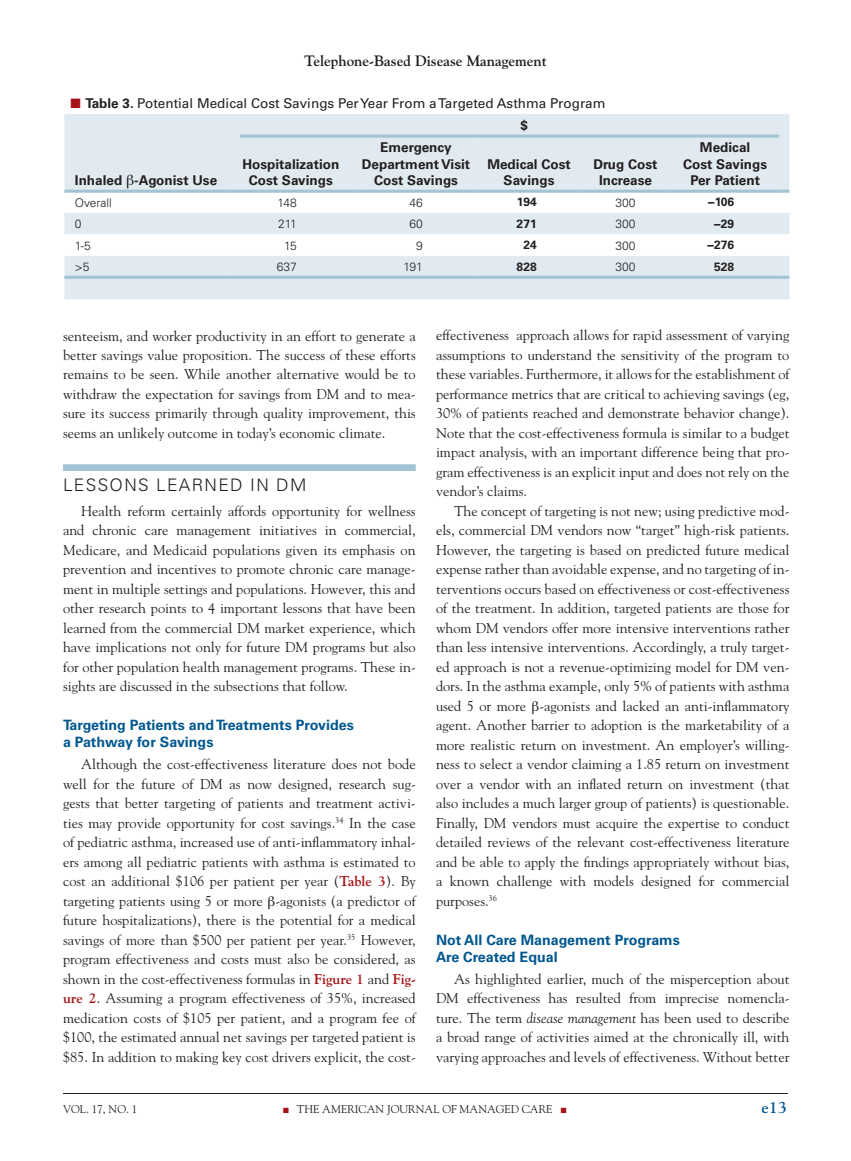
<style>
.page{position:relative;width:851px;height:1161px;background:#fff}
.page>*{position:absolute;margin:0;border:0;box-sizing:border-box;transform-origin:0 0}
.t1{font:300 17.25px "Univers";letter-spacing:.075em;color:#231f20}
.t2{font:700 16.5px "Goudy";color:#00578f}
.t3{font:700 15px "Goudy";color:#231f20}
.t4{font:14.25px/19.5px "Goudy";color:#231f20;text-align:justify}
.t5{font:700 14.25px/16.5px "Univers";color:#00578f}
.t6{font:700 13.5px/16.5px "Univers";color:#231f20;text-align:center}
.t7{font:13.5px/22.2px "Univers";color:#231f20}
.t8{font:300 12px "Univers";color:#231f20}
.t9{font:700 12px "Univers";color:#231f20}
.t10{font:11.25px "Goudy";color:#231f20}
.s1{color:#a61216}
.s2{font-weight:700}
.s3{font-weight:700;color:#a61216}
.s4{font-style:italic}
</style>
<div class="page">
<hr style="left:63px;top:1093px;width:725px;height:1px;background:#231f20">
<div style="left:63px;top:464px;width:353px;height:7px;background:#a1c3d3"></div>
<div style="left:64px;top:114px;width:725px;height:185px;background:#e0eaf0"></div>
<svg style="left:64px;top:193px;width:725px;height:63px"></svg>
<hr style="left:228px;top:135px;width:126px;height:3px;background:#a1c3d3">
<hr style="left:354px;top:135px;width:124px;height:3px;background:#a1c3d3">
<hr style="left:478px;top:135px;width:102px;height:3px;background:#a1c3d3">
<hr style="left:580px;top:135px;width:91px;height:3px;background:#a1c3d3">
<hr style="left:671px;top:135px;width:108px;height:3px;background:#a1c3d3">
<hr style="left:64px;top:190px;width:164px;height:3px;background:#a1c3d3">
<hr style="left:228px;top:190px;width:126px;height:3px;background:#a1c3d3">
<hr style="left:354px;top:190px;width:124px;height:3px;background:#a1c3d3">
<hr style="left:478px;top:190px;width:102px;height:3px;background:#a1c3d3">
<hr style="left:580px;top:190px;width:91px;height:3px;background:#a1c3d3">
<hr style="left:671px;top:190px;width:108px;height:3px;background:#a1c3d3">
<svg style="left:779px;top:190px;width:10px;height:3px"></svg>
<hr style="left:64px;top:276px;width:164px;height:3px;background:#a1c3d3">
<hr style="left:228px;top:276px;width:126px;height:3px;background:#a1c3d3">
<hr style="left:354px;top:276px;width:124px;height:3px;background:#a1c3d3">
<hr style="left:478px;top:276px;width:102px;height:3px;background:#a1c3d3">
<hr style="left:580px;top:276px;width:91px;height:3px;background:#a1c3d3">
<hr style="left:671px;top:276px;width:108px;height:3px;background:#a1c3d3">
<svg style="left:779px;top:276px;width:10px;height:3px"></svg>
<div style="left:206px;top:127px;width:34px;height:18px;background:#e0eaf0"></div>
<svg style="left:127px;top:175px;width:7px;height:13px"></svg>
<p class="t3" style="left:304px;top:51px;width:244px">Telephone-Based Disease Management</p>
<p class="t7" style="left:520px;top:92px;width:86px;text-indent:-450px"><span class="s1">■</span> <span class="s2">Table 3.</span> Potential Medical Cost Savings Per Year From a Targeted Asthma Program <span class="s2">$</span></p>
<p class="t6" style="left:75px;top:172px;width:144px">Inhaled -Agonist Use</p>
<p class="t6" style="left:242px;top:156px;width:98px">Hospitalization<br>Cost Savings</p>
<p class="t6" style="left:362px;top:139px;width:110px">Emergency<br>Department Visit<br>Cost Savings</p>
<p class="t6" style="left:487px;top:156px;width:85px">Medical Cost<br>Savings</p>
<p class="t6" style="left:593px;top:156px;width:66px">Drug Cost<br>Increase</p>
<p class="t6" style="left:683px;top:139px;width:85px">Medical<br>Cost Savings<br>Per Patient</p>
<p class="t8" style="left:75px;top:195px;width:38px">OVERALL</p>
<p class="t8" style="left:277px;top:195px;width:21px">148</p>
<p class="t8" style="left:409px;top:195px;width:15px">46</p>
<p class="t9" style="left:517px;top:195px;width:21px">194</p>
<p class="t8" style="left:615px;top:195px;width:22px">300</p>
<p class="t9" style="left:707px;top:195px;width:28px">−106</p>
<p class="t8" style="left:75px;top:217px;width:8px">0</p>
<p class="t8" style="left:278px;top:217px;width:20px">211</p>
<p class="t8" style="left:409px;top:217px;width:15px">60</p>
<p class="t9" style="left:516px;top:216px;width:22px">271</p>
<p class="t8" style="left:615px;top:217px;width:22px">300</p>
<p class="t9" style="left:713px;top:216px;width:22px">−29</p>
<p class="t8" style="left:75px;top:238px;width:17px">1-5</p>
<p class="t8" style="left:284px;top:238px;width:14px">15</p>
<p class="t8" style="left:416px;top:238px;width:8px">9</p>
<p class="t9" style="left:523px;top:238px;width:15px">24</p>
<p class="t8" style="left:615px;top:238px;width:22px">300</p>
<p class="t9" style="left:707px;top:238px;width:28px">−276</p>
<p class="t8" style="left:75px;top:260px;width:16px">&gt;5</p>
<p class="t8" style="left:277px;top:260px;width:22px">637</p>
<p class="t8" style="left:403px;top:260px;width:21px">191</p>
<p class="t9" style="left:516px;top:260px;width:22px">828</p>
<p class="t8" style="left:615px;top:260px;width:22px">300</p>
<p class="t9" style="left:714px;top:260px;width:22px">528</p>
<p class="t4" style="left:63px;top:326px;width:354px">senteeism, and worker productivity in an effort to generate a better savings value proposition. The success of these efforts remains to be seen. While another alternative would be to withdraw the expectation for savings from DM and to mea&shy;sure its success primarily through quality improvement, this seems an unlikely outcome in today’s economic climate.</p>
<p class="t1" style="left:63px;top:474px;width:245px">LESSONS LEARNED IN DM</p>
<p class="t4" style="left:63px;top:501px;width:354px;text-indent:18px">Health reform certainly affords opportunity for wellness and chronic care management initiatives in commercial, Medicare, and Medicaid populations given its emphasis on prevention and incentives to promote chronic care manage&shy;ment in multiple settings and populations. However, this and other research points to 4 important lessons that have been learned from the commercial DM market experience, which have implications not only for future DM programs but also for other population health management programs. These in&shy;sights are discussed in the subsections that follow.</p>
<p class="t5" style="left:63px;top:717px;width:292px">Targeting Patients and Treatments Provides a Pathway for Savings</p>
<p class="t4" style="left:63px;top:755px;width:354px;text-indent:18px">Although the cost-effectiveness literature does not bode well for the future of DM as now designed, research sug&shy;gests that better targeting of patients and treatment activi&shy;ties may provide opportunity for cost savings.<sup>34</sup> In the case of pediatric asthma, increased use of anti-inflammatory inhal&shy;ers among all pediatric patients with asthma is estimated to cost an additional $106 per patient per year (<span class="s3">Table 3</span>). By targeting patients using 5 or more -agonists (a predictor of future hospitalizations), there is the potential for a medical savings of more than $500 per patient per year.<sup>35</sup> However, program effectiveness and costs must also be considered, as shown in the cost-effectiveness formulas in <span class="s3">Figure 1</span> and <span class="s3">Fig&shy;ure 2</span>. Assuming a program effectiveness of 35%, increased medication costs of $105 per patient, and a program fee of $100, the estimated annual net savings per targeted patient is $85. In addition to making key cost drivers explicit, the cost-</p>
<p class="t4" style="left:436px;top:326px;width:355px">effectiveness approach allows for rapid assessment of varying assumptions to understand the sensitivity of the program to these variables. Furthermore, it allows for the establishment of performance metrics that are critical to achieving savings (eg, 30% of patients reached and demonstrate behavior change).<br>Note that the cost-effectiveness formula is similar to a budget impact analysis, with an important difference being that pro&shy;gram effectiveness is an explicit input and does not rely on the vendor’s claims.</p>
<p class="t4" style="left:436px;top:501px;width:355px;text-indent:18px">The concept of targeting is not new; using predictive mod&shy;els, commercial DM vendors now “target” high-risk patients.<br>However, the targeting is based on predicted future medical expense rather than avoidable expense, and no targeting of in&shy;terventions occurs based on effectiveness or cost-effectiveness of the treatment. In addition, targeted patients are those for whom DM vendors offer more intensive interventions rather than less intensive interventions. Accordingly, a truly target&shy;ed approach is not a revenue-optimizing model for DM ven&shy;dors. In the asthma example, only 5% of patients with asthma used 5 or more -agonists and lacked an anti-inflammatory agent. Another barrier to adoption is the marketability of a more realistic return on investment. An employer’s willing&shy;ness to select a vendor claiming a 1.85 return on investment over a vendor with an inflated return on investment (that also includes a much larger group of patients) is questionable.<br>Finally, DM vendors must acquire the expertise to conduct detailed reviews of the relevant cost-effectiveness literature and be able to apply the findings appropriately without bias, a known challenge with models designed for commercial purposes.<sup>36</sup></p>
<p class="t5" style="left:436px;top:932px;width:245px">Not All Care Management Programs<br>Are Created Equal</p>
<p class="t4" style="left:436px;top:969px;width:355px;text-indent:18px">As highlighted earlier, much of the misperception about DM effectiveness has resulted from imprecise nomencla&shy;ture. The term <span class="s4">disease management</span> has been used to describe a broad range of activities aimed at the chronically ill, with varying approaches and levels of effectiveness. Without better</p>
<p class="t10" style="left:63px;top:1102px;width:76px">VOL. 17, NO. 1</p>
<p class="t10" style="left:283px;top:1102px;width:126px"><span class="s1">■</span> THE AMERICAN JOURNA</p>
<p class="t10" style="left:433px;top:1102px;width:46px">L OF MANA</p>
<p class="t10" style="left:496px;top:1102px;width:72px">GED CARE <span class="s1">■</span></p>
<p class="t2" style="left:761px;top:1098px;width:27px">e13</p>
</div>
